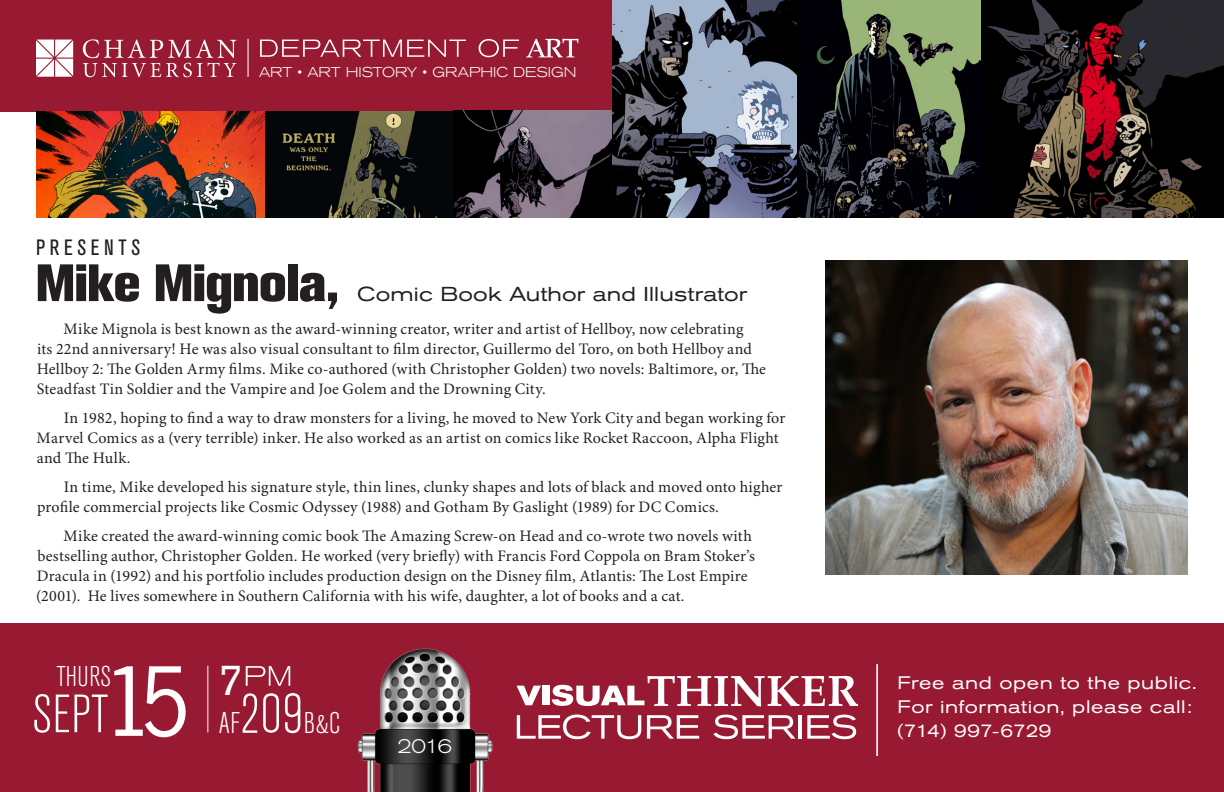
<style>
.page{position:relative;width:1224px;height:792px;background:#fff}
.page>*{position:absolute;margin:0;border:0;box-sizing:border-box;transform-origin:0 0}
.t1{font:300 condensed 53.2px "Akzidenz Grotesk BE";color:#fff}
.t2{font:800 52px "Akzidenz Grotesk BE";letter-spacing:-.005em;color:#231f20}
.t3{font:43.4px "Akzidenz Grotesk BE";color:#fff}
.t4{font:300 condensed 29.8px "Akzidenz Grotesk BE";color:#fff}
.t5{font:300 condensed 28.4px "Akzidenz Grotesk BE";letter-spacing:.015em;color:#fff}
.t6{font:condensed 22px "Akzidenz Grotesk BE";letter-spacing:.215em;color:#231f20}
.t7{font:expanded 20px "Akzidenz Grotesk BE";letter-spacing:.01em;color:#231f20}
.t8{font:300 expanded 20px "Akzidenz Grotesk BE";color:#fff}
.t9{font:expanded 18px/24px "Akzidenz Grotesk BE";letter-spacing:.03em;color:#fff}
.t10{font:16px/20px "Minion Pro";letter-spacing:.01em;color:#231f20}
.t11{font:300 expanded 14.2px "Akzidenz Grotesk BE";letter-spacing:-.005em;color:#fff}
.s1{font-family:"News Gothic Std";font-weight:400;font-stretch:normal;font-size:89.4px}
.s2{font-size:55.8px}
</style>
<div class="page">
<div style="left:0;top:623px;width:1224px;height:169px;background:#981a32"></div>
<img style="left:357px;top:648px;width:136px;height:144px">
<hr style="left:876px;top:664px;width:2px;height:92px;background:#fff">
<svg style="left:517px;top:686px;width:24px;height:19px"></svg>
<div style="left:542px;top:686px;width:7px;height:19px;background:#fff"></div>
<svg style="left:552px;top:676px;width:306px;height:31px"></svg>
<svg style="left:517px;top:715px;width:124px;height:24px"></svg>
<svg style="left:647px;top:715px;width:52px;height:24px"></svg>
<svg style="left:713px;top:715px;width:83px;height:24px"></svg>
<hr style="left:798px;top:715px;width:4px;height:24px;background:#fff">
<svg style="left:807px;top:715px;width:49px;height:24px"></svg>
<div style="left:0;top:0;width:612px;height:111px;background:#981a32"></div>
<svg style="left:260px;top:40px;width:206px;height:17px"></svg>
<svg style="left:479px;top:39px;width:40px;height:18px"></svg>
<svg style="left:526px;top:39px;width:53px;height:18px"></svg>
<svg style="left:83px;top:39px;width:154px;height:38px"></svg>
<svg style="left:36px;top:40px;width:37px;height:37px"></svg>
<hr style="left:248px;top:39px;width:1px;height:38px;background:#fff">
<svg style="left:246px;top:666px;width:44px;height:20px"></svg>
<hr style="left:208px;top:666px;width:1px;height:66px;background:#fff">
<img style="left:825px;top:260px;width:363px;height:314px">
<img style="left:36px;top:111px;width:576px;height:106px">
<img style="left:612px;top:0;width:612px;height:217px">
<p class="t11" style="left:259px;top:64px;width:319px">ART • ART HISTORY • GRAPHIC DESIGN</p>
<p class="t6" style="left:36px;top:235px;width:106px">PRESENTS</p>
<p class="t2" style="left:36px;top:253px;width:305px">Mike Mignola,</p>
<p class="t7" style="left:357px;top:283px;width:392px">Comic Book Author and Illustrator</p>
<p class="t10" style="left:37px;top:320px;width:731px;text-indent:27px">Mike Mignola is best known as the award-winning creator, writer and artist of Hellboy, now celebrating<br>its 22nd anniversary! He was also visual consultant to film director, Guillermo del Toro, on both Hellboy and Hellboy 2: The Golden Army films. Mike co-authored (with Christopher Golden) two novels: Baltimore, or, The Steadfast Tin Soldier and the Vampire and Joe Golem and the Drowning City.</p>
<p class="t10" style="left:37px;top:409px;width:750px;text-indent:27px">In 1982, hoping to find a way to draw monsters for a living, he moved to New York City and began working for<br>Marvel Comics as a (very terrible) inker. He also worked as an artist on comics like Rocket Raccoon, Alpha Flight and The Hulk.</p>
<p class="t10" style="left:37px;top:478px;width:747px;text-indent:27px">In time, Mike developed his signature style, thin lines, clunky shapes and lots of black and moved onto higher profile commercial projects like Cosmic Odyssey (1988) and Gotham By Gaslight (1989) for DC Comics.</p>
<p class="t10" style="left:36px;top:527px;width:720px;text-indent:27px">Mike created the award-winning comic book The Amazing Screw-on Head and co-wrote two novels with bestselling author, Christopher Golden. He worked (very briefly) with Francis Ford Coppola on Bram Stoker’s Dracula in (1992) and his portfolio includes production design on the Disney film, Atlantis: The Lost Empire (2001). He lives somewhere in Southern California with his wife, daughter, a lot of books and a cat.</p>
<p class="t5" style="left:57px;top:661px;width:56px">THURS</p>
<p class="t1" style="left:32px;top:685px;width:160px">SEPT<span class="s1">15</span></p>
<p class="t3" style="left:218px;top:654px;width:27px">7</p>
<p class="t4" style="left:219px;top:707px;width:123px">AF<span class="s2">209</span>B&amp;C</p>
<p class="t8" style="left:397px;top:735px;width:56px">2016</p>
<p class="t9" style="left:897px;top:671px;width:301px">Free and open to the public.</p>
<p class="t9" style="left:897px;top:695px;width:296px">For information, please call: (714) 997-6729</p>
</div>
